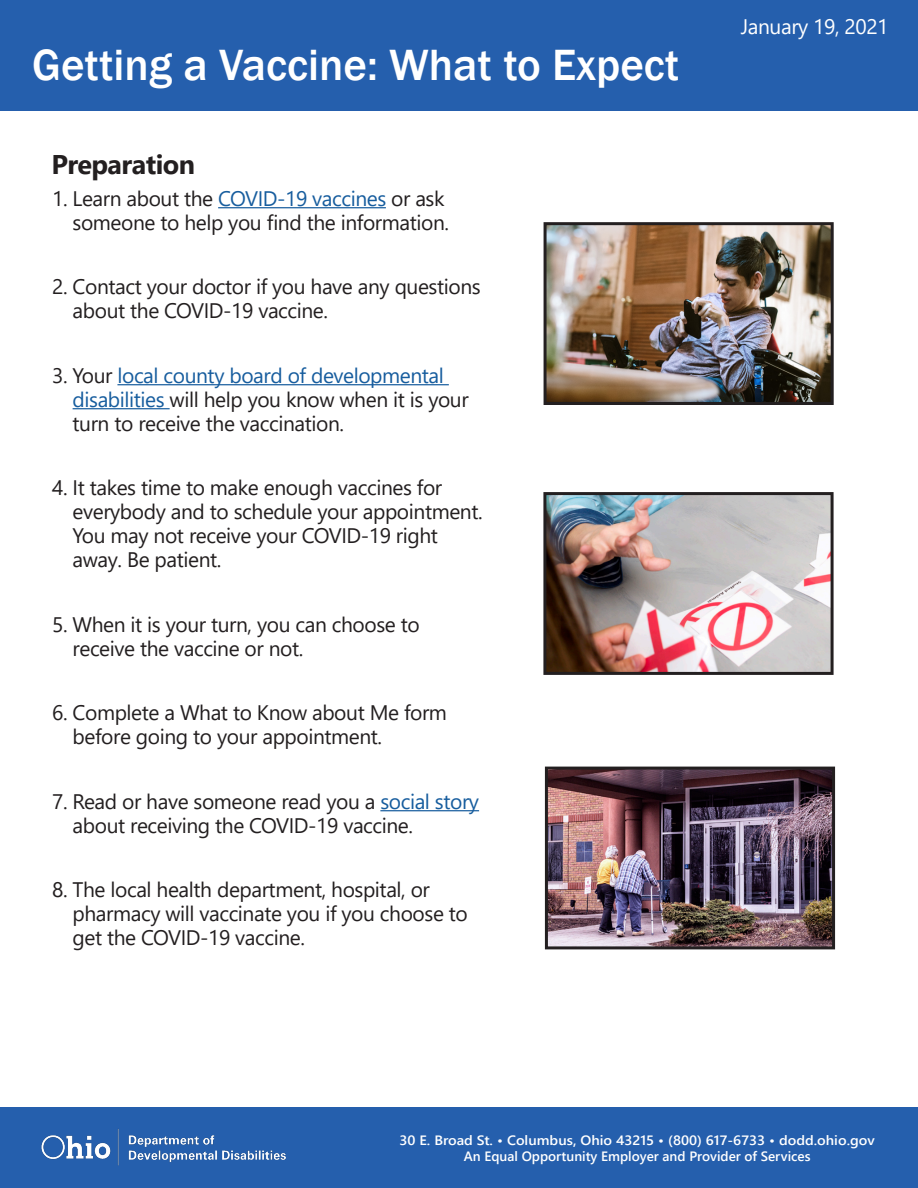
<style>
.page{position:relative;width:918px;height:1188px;background:#fff}
.page>*{position:absolute;margin:0;border:0;box-sizing:border-box;transform-origin:0 0}
.t1{font:500 45px "Franklin Gothic";color:#fff}
.t2{font:700 27px "Segoe UI";letter-spacing:-.02em;color:#231f20}
.t3{font:21px/24px "Segoe UI";letter-spacing:-.02em;color:#231f20}
.t4{font:21px "Segoe UI";letter-spacing:-.02em;color:#fff}
.t5{font:600 13.5px "Segoe UI";color:#fff;scale:1.07 1}
.t6{font:600 13.5px "Segoe UI";color:#fff}
.s1{color:#175d9e}
</style>
<div class="page">
<img style="left:549px;top:771px;width:282px;height:174px">
<div style="left:545px;top:767px;width:290px;height:182px;border:3px solid #231f20"></div>
<img style="left:547px;top:496px;width:283px;height:175px">
<div style="left:543px;top:492px;width:291px;height:183px;border:3px solid #231f20"></div>
<div style="left:0;top:1107px;width:918px;height:81px;background:#255fad"></div>
<div style="left:0;top:0;width:918px;height:111px;background:#255fad"></div>
<img style="left:41px;top:1128px;width:245px;height:38px">
<hr style="left:218px;top:207px;width:168px;height:1px;background:#175d9e">
<hr style="left:117px;top:384px;width:332px;height:1px;background:#175d9e">
<hr style="left:73px;top:408px;width:97px;height:1px;background:#175d9e">
<hr style="left:380px;top:810px;width:99px;height:1px;background:#175d9e">
<img style="left:548px;top:226px;width:282px;height:175px">
<div style="left:544px;top:222px;width:290px;height:183px;border:3px solid #231f20"></div>
<p class="t1" style="left:32px;top:37px;width:649px">Getting a Vaccine: What to Expect</p>
<p class="t2" style="left:51px;top:139px;width:145px">Preparation</p>
<p class="t3" style="left:52px;top:185px;width:398px;text-align:right">1. Learn about the <span class="s1">COVID-19 vaccines</span> or ask someone to help you find the information.</p>
<p class="t3" style="left:73px;top:273px;width:410px;text-indent:-20px">2. Contact your doctor if you have any questions about the COVID-19 vaccine.</p>
<p class="t3" style="left:73px;top:362px;width:398px;text-indent:-20px">3. Your <span class="s1">local county board of developmental disabilities</span> will help you know when it is your turn to receive the vaccination.</p>
<p class="t3" style="left:73px;top:474px;width:412px;text-indent:-20px">4. It takes time to make enough vaccines for everybody and to schedule your appointment.<br>You may not receive your COVID-19 right away. Be patient.</p>
<p class="t3" style="left:73px;top:611px;width:349px;text-indent:-20px">5. When it is your turn, you can choose to receive the vaccine or not.</p>
<p class="t3" style="left:73px;top:699px;width:376px;text-indent:-20px">6. Complete a What to Know about Me form before going to your appointment.</p>
<p class="t3" style="left:73px;top:788px;width:408px;text-indent:-20px">7. Read or have someone read you a <span class="s1">social story </span>about receiving the COVID-19 vaccine.</p>
<p class="t3" style="left:73px;top:876px;width:397px;text-indent:-20px">8. The local health department, hospital, or pharmacy will vaccinate you if you choose to get the COVID-19 vaccine.</p>
<p class="t4" style="left:741px;top:7px;width:149px">January 19, 2021</p>
<p class="t5" style="left:399px;top:1128px;width:446px">30 E. Broad St. • Columbus, Ohio 43215 • (800) 617-6733 • dodd.ohio.gov</p>
<p class="t6" style="left:464px;top:1144px;width:348px">An Equal Opportunity Employer and Provider of Services</p>
</div>
